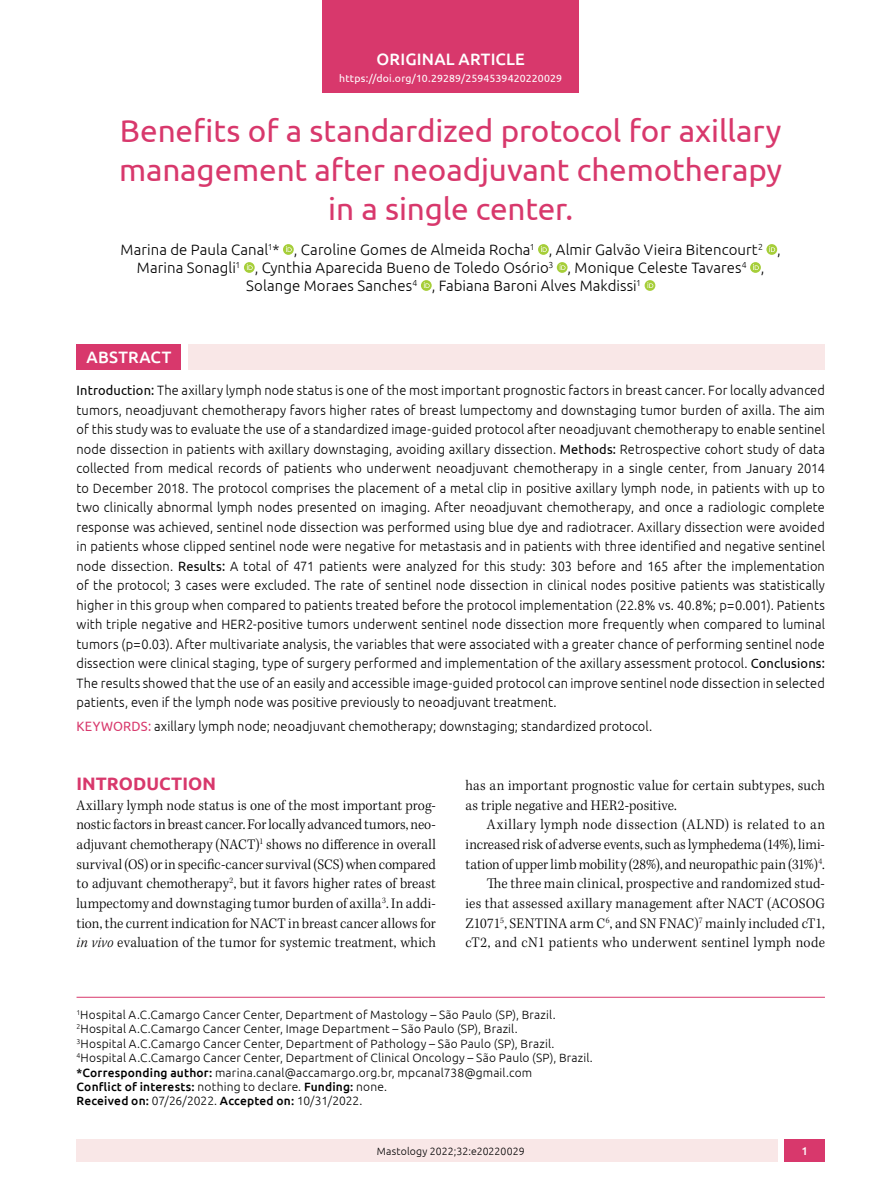
<style>
.page{position:relative;width:893px;height:1191px;background:#fff}
.page>*{position:absolute;margin:0;border:0;box-sizing:border-box;transform-origin:0 0}
.t1{font:31.5px/39px "Ubuntu";letter-spacing:-.005em;color:#d8386c;text-align:center}
.t2{font:700 18px "Ubuntu";letter-spacing:.005em;color:#d8386c}
.t3{font:500 16.5px "Ubuntu";letter-spacing:.01em;color:#fff}
.t4{font:300 15px/19.6px "Kepler Std";letter-spacing:.015em;color:#000;text-align:justify;scale:.95 1}
.t5{font:300 15px "Ubuntu";letter-spacing:.005em;color:#000}
.t6{font:300 13.5px/19.5px "Ubuntu";letter-spacing:.01em;color:#000;text-align:justify;scale:.95 1}
.t7{font:300 12px/14.4px "Ubuntu";letter-spacing:.015em;color:#000}
.t8{font:500 11.25px "Ubuntu";color:#fff}
.t9{font:10.5px "Ubuntu";letter-spacing:.01em;color:#fff}
.t10{font:300 10.5px "Ubuntu";letter-spacing:.005em;color:#000}
.s1{font-weight:400}
.s2{font-weight:400;color:#d8386c}
.s3{font-style:italic}
.s4{font-weight:500}
</style>
<div class="page">
<div style="left:77px;top:1139px;width:701px;height:23px;background:#f9e7e7"></div>
<div style="left:785px;top:1139px;width:40px;height:23px;background:#d8386c"></div>
<div style="left:283px;top:244px;width:11px;height:11px;background:#a6ce39;border-radius:50%"></div>
<svg style="left:286px;top:246px;width:6px;height:6px"></svg>
<svg style="left:538px;top:244px;width:11px;height:11px"></svg>
<svg style="left:541px;top:246px;width:6px;height:6px"></svg>
<div style="left:766px;top:244px;width:11px;height:11px;background:#a6ce39;border-radius:50%"></div>
<svg style="left:769px;top:246px;width:6px;height:6px"></svg>
<svg style="left:244px;top:262px;width:11px;height:11px"></svg>
<svg style="left:247px;top:264px;width:6px;height:6px"></svg>
<svg style="left:557px;top:262px;width:10px;height:11px"></svg>
<svg style="left:560px;top:264px;width:5px;height:6px"></svg>
<svg style="left:750px;top:262px;width:11px;height:11px"></svg>
<svg style="left:753px;top:264px;width:6px;height:6px"></svg>
<svg style="left:421px;top:280px;width:11px;height:11px"></svg>
<svg style="left:424px;top:282px;width:6px;height:6px"></svg>
<div style="left:645px;top:280px;width:10px;height:11px;background:#a6ce39;border-radius:50%"></div>
<svg style="left:647px;top:282px;width:6px;height:6px"></svg>
<hr style="left:77px;top:997px;width:748px;height:1px;background:#d8386c">
<div style="left:77px;top:343px;width:104px;height:26px;background:#d8386c"></div>
<div style="left:188px;top:343px;width:637px;height:26px;background:#f9e7e7"></div>
<div style="left:322px;top:0;width:257px;height:92px;background:#d8386c"></div>
<p class="t3" style="left:377px;top:49px;width:150px">ORIGINAL ARTICLE</p>
<p class="t9" style="left:339px;top:72px;width:224px">https://doi.org/10.29289/2594539420220029</p>
<h1 class="t1" style="left:119px;top:110px;width:665px">Benefits of a standardized protocol for axillary management after neoadjuvant chemotherapy in a single center.</h1>
<p class="t5" style="left:121px;top:240px;width:662px">Marina de Paula Canal<sup>1</sup>* , Caroline Gomes de Almeida Rocha<sup>1</sup> , Almir Galvão Vieira Bitencourt<sup>2</sup> ,</p>
<p class="t5" style="left:137px;top:258px;width:629px">Marina Sonagli<sup>1</sup> , Cynthia Aparecida Bueno de Toledo Osório<sup>3</sup> , Monique Celeste Tavares<sup>4</sup> ,</p>
<p class="t5" style="left:246px;top:276px;width:397px">Solange Moraes Sanches<sup>4</sup> , Fabiana Baroni Alves Makdissi<sup>1</sup></p>
<p class="t3" style="left:87px;top:347px;width:86px">ABSTRACT</p>
<p class="t6" style="left:77px;top:380px;width:789px"><span class="s1">Introduction:</span> The axillary lymph node status is one of the most important prognostic factors in breast cancer. For locally advanced tumors, neoadjuvant chemotherapy favors higher rates of breast lumpectomy and downstaging tumor burden of axilla. The aim of this study was to evaluate the use of a standardized image-guided protocol after neoadjuvant chemotherapy to enable sentinel node dissection in patients with axillary downstaging, avoiding axillary dissection. <span class="s1">Methods:</span> Retrospective cohort study of data collected from medical records of patients who underwent neoadjuvant chemotherapy in a single center, from January 2014 to December 2018. The protocol comprises the placement of a metal clip in positive axillary lymph node, in patients with up to two clinically abnormal lymph nodes presented on imaging. After neoadjuvant chemotherapy, and once a radiologic complete response was achieved, sentinel node dissection was performed using blue dye and radiotracer. Axillary dissection were avoided in patients whose clipped sentinel node were negative for metastasis and in patients with three identified and negative sentinel node dissection. <span class="s1">Results:</span> A total of 471 patients were analyzed for this study: 303 before and 165 after the implementation of the protocol; 3 cases were excluded. The rate of sentinel node dissection in clinical nodes positive patients was statistically higher in this group when compared to patients treated before the protocol implementation (22.8% vs. 40.8%; p=0.001). Patients with triple negative and HER2-positive tumors underwent sentinel node dissection more frequently when compared to luminal tumors (p=0.03). After multivariate analysis, the variables that were associated with a greater chance of performing sentinel node dissection were clinical staging, type of surgery performed and implementation of the axillary assessment protocol. <span class="s1">Conclusions:<br></span>The results showed that the use of an easily and accessible image-guided protocol can improve sentinel node dissection in selected patients, even if the lymph node was positive previously to neoadjuvant treatment.</p>
<p class="t6" style="left:77px;top:716px;width:608px"><span class="s2">KEYWORDS:</span> axillary lymph node; neoadjuvant chemotherapy; downstaging; standardized protocol.</p>
<h2 class="t2" style="left:77px;top:772px;width:141px">INTRODUCTION</h2>
<p class="t4" style="left:77px;top:795px;width:380px">Axillary lymph node status is one of the most important prog&shy;nostic factors in breast cancer. For locally advanced tumors, neo&shy;adjuvant chemotherapy (NACT)<sup>1</sup> shows no difference in overall survival (OS) or in specific-cancer survival (SCS) when compared to adjuvant chemotherapy<sup>2</sup>, but it favors higher rates of breast lumpectomy and downstaging tumor burden of axilla<sup>3</sup>. In addi&shy;tion, the current indication for NACT in breast cancer allows for <span class="s3">in vivo</span> evaluation of the tumor for systemic treatment, which</p>
<p class="t4" style="left:466px;top:776px;width:380px">has an important prognostic value for certain subtypes, such as triple negative and HER2-positive.</p>
<p class="t4" style="left:466px;top:815px;width:380px;text-align:right">Axillary lymph node dissection (ALND) is related to an increased risk of adverse events, such as lymphedema (14%), limi&shy;tation of upper limb mobility (28%), and neuropathic pain (31%)<sup>4</sup>.<br>The three main clinical, prospective and randomized stud-<br>ies that assessed axillary management after NACT (ACOSOG Z1071<sup>5</sup>, SENTINA arm C<sup>6</sup>, and SN FNAC)<sup>7</sup> mainly included cT1, cT2, and cN1 patients who underwent sentinel lymph node</p>
<p class="t7" style="left:77px;top:1007px;width:518px"><sup>1</sup>Hospital A.C.Camargo Cancer Center, Department of Mastology – São Paulo (SP), Brazil.<br><sup>2</sup>Hospital A.C.Camargo Cancer Center, Image Department – São Paulo (SP), Brazil.<br><sup>3</sup>Hospital A.C.Camargo Cancer Center, Department of Pathology – São Paulo (SP), Brazil.<br><sup>4</sup>Hospital A.C.Camargo Cancer Center, Department of Clinical Oncology – São Paulo (SP), Brazil. <span class="s4">*Corresponding author:</span> marina.canal@accamargo.org.br, mpcanal738@gmail.com<br><span class="s4">Conflict of interests:</span> nothing to declare. <span class="s4">Funding:</span> none.<br><span class="s4">Received on:</span> 07/26/2022. <span class="s4">Accepted on:</span> 10/31/2022.</p>
<p class="t10" style="left:377px;top:1144px;width:149px">Mastology 2022;32:e20220029</p>
<p class="t8" style="left:802px;top:1143px;width:8px">1</p>
</div>
